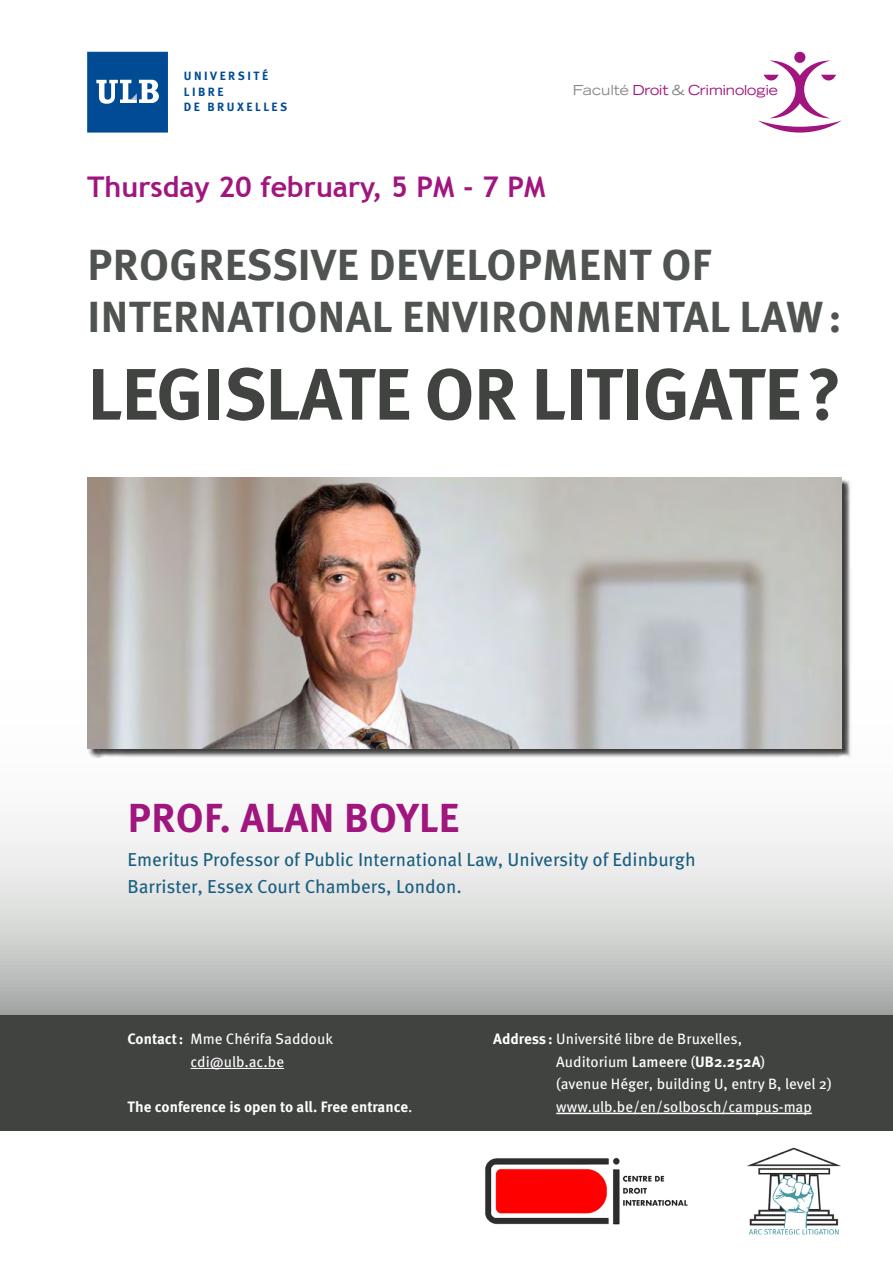
<style>
.page{position:relative;width:893px;height:1263px;background:#fff}
.page>*{position:absolute;margin:0;border:0;box-sizing:border-box;transform-origin:0 0}
.t1{font:700 72.75px "Meta OT";letter-spacing:-.01em;color:#414341}
.t2{font:700 43.5px/52.2px "Meta OT";letter-spacing:.01em;color:#505450}
.t3{font:700 40.5px "Meta OT";letter-spacing:.01em;color:#a1167e}
.t4{font:700 28.5px "Trebuchet MS";color:#a1167e}
.t5{font:18.75px/27px "Meta OT";color:#1a5f81}
.t6{font:15px/22.5px "Meta OT";color:#fff}
.t7{font:700 15px "Meta OT";color:#fff}
.t8{font:expanded 13.8px "Trade Gothic LH";color:#a1167e}
.t9{font:700 12px/15.8px "Meta OT";letter-spacing:.21em;color:#004b93}
.s1{color:#878787}
.s2{font-weight:700}
.s3{font-weight:400}
.s4{font-weight:500}
</style>
<div class="page">
<svg style="left:0;top:477px;width:893px;height:538px"></svg>
<div style="left:87px;top:52px;width:81px;height:81px;background:#004b93"></div>
<svg style="left:96px;top:80px;width:63px;height:24px"></svg>
<div style="left:0;top:1015px;width:893px;height:116px;background:#414341"></div>
<hr style="left:191px;top:1068px;width:93px;height:1px;background:#fff">
<hr style="left:556px;top:1113px;width:256px;height:1px;background:#fff">
<div style="left:88px;top:478px;width:763px;height:279px;background:#000;opacity:.75"></div>
<img style="left:87px;top:478px;width:755px;height:270px">
<div style="left:794px;top:52px;width:11px;height:11px;background:#a1167e;border-radius:50%"></div>
<svg style="left:758px;top:61px;width:84px;height:72px"></svg>
<img style="left:747px;top:1147px;width:94px;height:88px">
<img style="left:485px;top:1157px;width:203px;height:68px">
<p class="t9" style="left:184px;top:68px;width:105px">UNIVERSITÉ<br>LIBRE<br>DE BRUXELLES</p>
<h3 class="t4" style="left:87px;top:170px;width:460px">Thursday 20 february, 5 PM - 7 PM</h3>
<p class="t8" style="left:573px;top:81px;width:206px"><span class="s1">Faculté</span> Droit <span class="s1">&amp;</span> Criminologie</p>
<h2 class="t2" style="left:87px;top:239px;width:756px">PROGRESSIVE DEVELOPMENT OF<br>INTERNATIONAL ENVIRONMENTAL LAW:</h2>
<h1 class="t1" style="left:88px;top:348px;width:756px">LEGISLATE OR LITIGATE?</h1>
<h3 class="t3" style="left:128px;top:792px;width:333px">PROF. ALAN BOYLE</h3>
<p class="t5" style="left:128px;top:846px;width:570px">Emeritus Professor of Public International Law, University of Edinburgh<br>Barrister, Essex Court Chambers, London.</p>
<p class="t6" style="left:191px;top:1028px;width:144px;text-indent:-63px"><span class="s2">Contact:</span> Mme Chérifa Saddouk cdi@ulb.ac.be</p>
<p class="t7" style="left:128px;top:1097px;width:287px">The conference is open to all. Free entrance<span class="s3">.</span></p>
<p class="t6" style="left:556px;top:1028px;width:277px;text-indent:-63px"><span class="s2">Address:</span> Université libre de Bruxelles,<br>Auditorium <span class="s4">Lameere</span> (<span class="s2">UB2.252A</span>)<br>(avenue Héger, building U, entry B, level 2) www.ulb.be/en/solbosch/campus-map</p>
</div>
